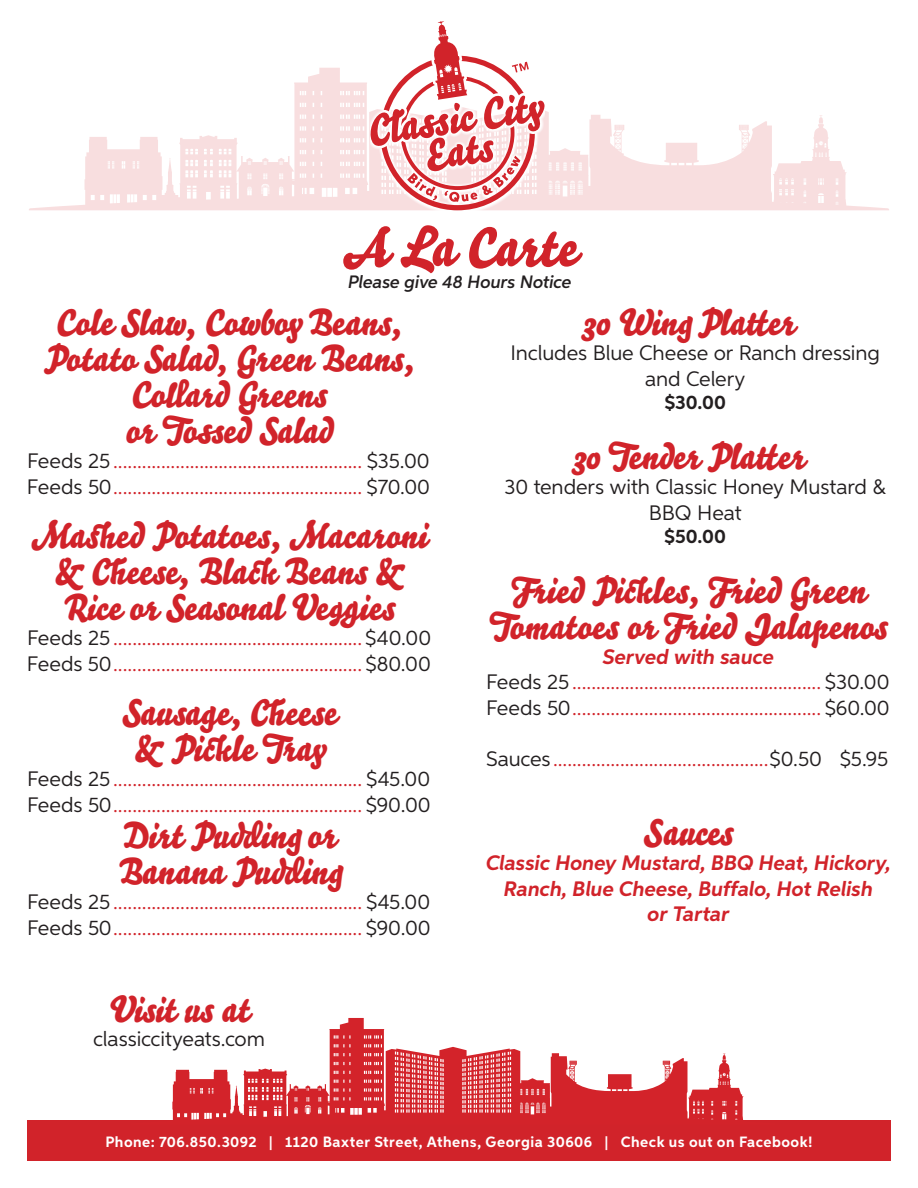
<style>
.page{position:relative;width:918px;height:1188px;background:#fff}
.page>*{position:absolute;margin:0;border:0;box-sizing:border-box;transform-origin:0 0}
.t1{font:54px "Bello Script Pro";color:#d1232a}
.t2{font:36px/36px "Bello Script Pro";letter-spacing:.005em;color:#d1232a;text-align:center}
.t3{font:21px/25.5px "Neutro";letter-spacing:-.005em;color:#d1232a}
.t4{font:21px/25.5px "Neutro";letter-spacing:-.005em;color:#231f20;text-align:center}
.t5{font:italic 700 21px/25.2px "Neutro";letter-spacing:-.005em;color:#d1232a;text-align:center}
.t6{font:700 19.5px "Neutro";letter-spacing:.005em;color:#231f20}
.t7{font:italic 600 18px "Neutro";letter-spacing:-.005em;color:#231f20}
.t8{font:700 15px "Neutro";letter-spacing:.035em;color:#fff}
.s1{color:#231f20}
.s2{font-weight:700;font-style:italic}
</style>
<div class="page">
<div style="left:27px;top:1120px;width:864px;height:41px;background:#d1232a"></div>
<svg style="left:172px;top:1018px;width:572px;height:102px"></svg>
<svg style="left:29px;top:68px;width:860px;height:142px"></svg>
<svg style="left:371px;top:21px;width:174px;height:189px"></svg>
<h1 class="t1" style="left:343px;top:205px;width:236px">A La Carte</h1>
<p class="t7" style="left:348px;top:271px;width:225px">Please give 48 Hours Notice</p>
<h2 class="t2" style="left:44px;top:305px;width:373px">Cole Slaw, Cowboy Beans,<br>Potato Salad, Green Beans,<br>Collard Greens<br>or Tossed Salad</h2>
<p class="t3" style="left:27px;top:448px;width:405px"><span class="s1">Feeds 25</span> .................................................... <span class="s1">$35.00<br>Feeds 50</span>.................................................... <span class="s1">$70.00</span></p>
<h2 class="t2" style="left:32px;top:518px;width:397px">Mashed Potatoes, Macaroni &amp; Cheese, Black Beans &amp;<br>Rice or Seasonal Veggies</h2>
<p class="t3" style="left:27px;top:625px;width:406px"><span class="s1">Feeds 25</span> .................................................... <span class="s1">$40.00<br>Feeds 50</span>.................................................... <span class="s1">$80.00</span></p>
<h2 class="t2" style="left:122px;top:695px;width:216px">Sausage, Cheese &amp; Pickle Tray</h2>
<p class="t3" style="left:27px;top:766px;width:405px"><span class="s1">Feeds 25</span> .................................................... <span class="s1">$45.00<br>Feeds 50</span>.................................................... <span class="s1">$90.00</span></p>
<h2 class="t2" style="left:118px;top:818px;width:224px;text-align:left">Dirt Pudding or<br>Banana Pudding</h2>
<p class="t3" style="left:27px;top:889px;width:405px"><span class="s1">Feeds 25</span> .................................................... <span class="s1">$45.00<br>Feeds 50</span>.................................................... <span class="s1">$90.00</span></p>
<h2 class="t2" style="left:109px;top:992px;width:142px">Visit us at</h2>
<p class="t4" style="left:93px;top:1026px;width:173px">classiccityeats.com</p>
<h2 class="t2" style="left:582px;top:305px;width:214px">30 Wing Platter</h2>
<p class="t4" style="left:511px;top:340px;width:371px">Includes Blue Cheese or Ranch dressing and Celery</p>
<p class="t6" style="left:664px;top:391px;width:63px">$30.00</p>
<h2 class="t2" style="left:572px;top:439px;width:234px">30 Tender Platter</h2>
<p class="t4" style="left:505px;top:474px;width:383px">30 tenders with Classic Honey Mustard &amp;<br>BBQ Heat</p>
<p class="t6" style="left:664px;top:524px;width:63px">$50.00</p>
<h2 class="t2" style="left:489px;top:573px;width:400px">Fried Pickles, Fried Green<br>Tomatoes or Fried Jalapenos</h2>
<p class="t3" style="left:486px;top:643px;width:405px;text-align:center"><span class="s2">Served with sauce<br></span><span class="s1">Feeds 25</span> .................................................... <span class="s1">$30.00<br>Feeds 50</span>.................................................... <span class="s1">$60.00</span></p>
<p class="t3" style="left:486px;top:745px;width:404px"><span class="s1">Sauces</span> .............................................<span class="s1">$0.50 $5.95</span></p>
<h2 class="t2" style="left:644px;top:815px;width:91px">Sauces</h2>
<p class="t5" style="left:486px;top:851px;width:407px">Classic Honey Mustard, BBQ Heat, Hickory,<br>Ranch, Blue Cheese, Buffalo, Hot Relish<br>or Tartar</p>
<p class="t8" style="left:105px;top:1132px;width:709px">Phone: 706.850.3092 | 1120 Baxter Street, Athens, Georgia 30606 | Check us out on Facebook!</p>
</div>
